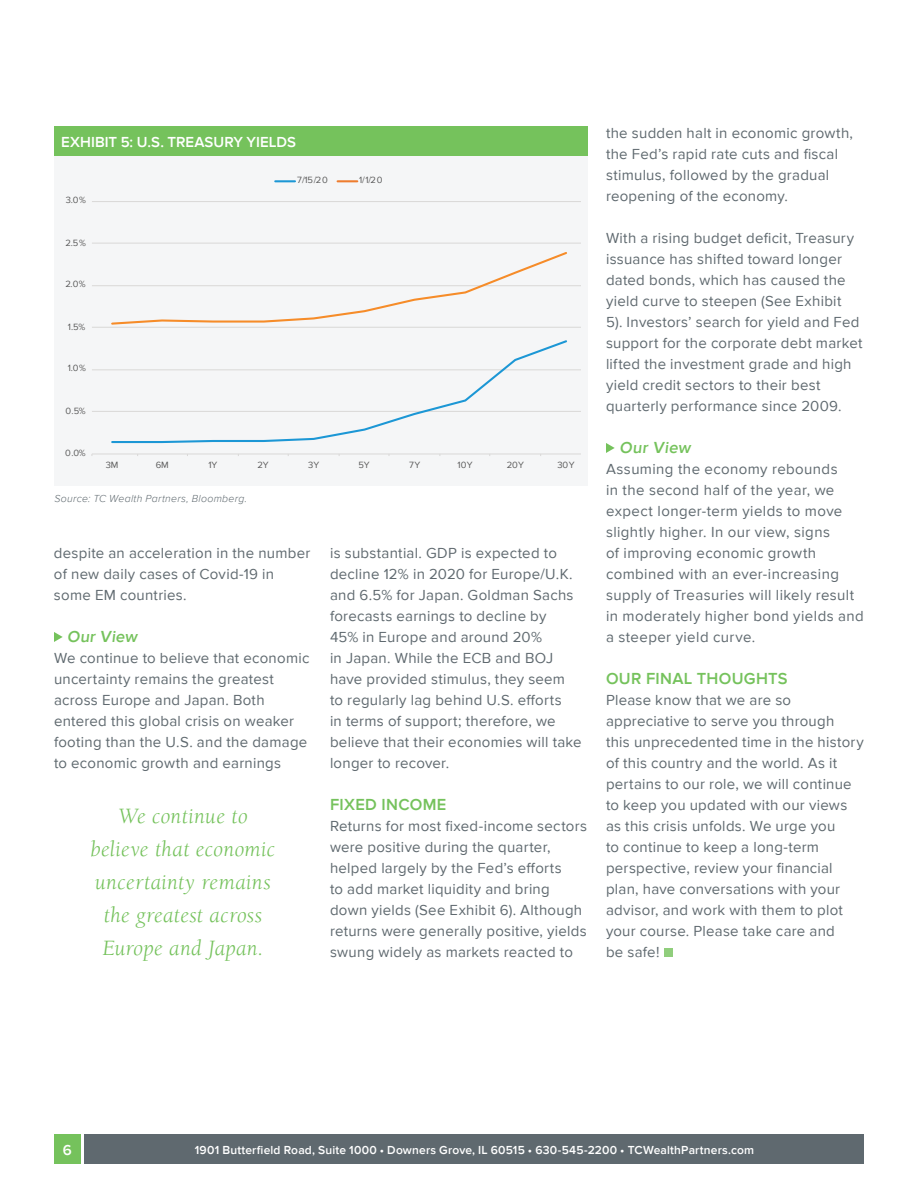
<style>
.page{position:relative;width:918px;height:1188px;background:#fff}
.page>*{position:absolute;margin:0;border:0;box-sizing:border-box;transform-origin:0 0}
.t1{font:italic 22.5px/33px "Berkeley";letter-spacing:.015em;color:#75c25c;text-align:center}
.t2{font:600 16.5px "Proxima Nova";letter-spacing:.02em;color:#75c25c}
.t3{font:15px/21px "Proxima Nova";letter-spacing:.02em;color:#5f696f}
.t4{font:600 15px "Proxima Nova";letter-spacing:.005em;color:#fff}
.t5{font:600 12px "Proxima Nova";letter-spacing:.015em;color:#fff}
.t6{font:italic 300 10.5px "Proxima Nova";letter-spacing:.025em;color:#5f696f}
.t7{font:9.3px "Proxima Nova";color:#595959}
</style>
<div class="page">
<div style="left:85px;top:1134px;width:779px;height:30px;background:#5f696f"></div>
<div style="left:54px;top:1134px;width:27px;height:30px;background:#75c25c"></div>
<svg style="left:54px;top:632px;width:9px;height:10px"></svg>
<svg style="left:606px;top:443px;width:9px;height:10px"></svg>
<div style="left:664px;top:948px;width:8px;height:9px;background:#90ce7c"></div>
<div style="left:55px;top:126px;width:533px;height:30px;background:#75c25c"></div>
<div style="left:55px;top:156px;width:533px;height:330px;background:#f5f6f7"></div>
<hr style="left:92px;top:411px;width:489px;height:1px;background:#dad9d8">
<hr style="left:92px;top:369px;width:489px;height:1px;background:#dad9d8">
<hr style="left:92px;top:327px;width:489px;height:1px;background:#dad9d8">
<hr style="left:92px;top:285px;width:489px;height:1px;background:#dad9d8">
<hr style="left:92px;top:243px;width:489px;height:1px;background:#dad9d8">
<hr style="left:92px;top:201px;width:489px;height:1px;background:#dad9d8">
<hr style="left:92px;top:453px;width:489px;height:1px;background:#dad9d8">
<svg style="left:110px;top:340px;width:459px;height:104px"></svg>
<svg style="left:111px;top:252px;width:456px;height:73px"></svg>
<hr style="left:275px;top:180px;width:20px;height:2px;background:#1c97d5">
<svg style="left:338px;top:180px;width:19px;height:2px"></svg>
<p class="t4" style="left:61px;top:134px;width:236px">EXHIBIT 5: U.S. TREASURY YIELDS</p>
<p class="t7" style="left:66px;top:195px;width:22px">3.0%</p>
<p class="t7" style="left:66px;top:237px;width:22px">2.5%</p>
<p class="t7" style="left:65px;top:279px;width:22px">2.0%</p>
<p class="t7" style="left:68px;top:321px;width:19px">1.5%</p>
<p class="t7" style="left:68px;top:363px;width:20px">1.0%</p>
<p class="t7" style="left:65px;top:406px;width:22px">0.5%</p>
<p class="t7" style="left:65px;top:447px;width:22px">0.0%</p>
<p class="t7" style="left:297px;top:175px;width:32px">7/15/20</p>
<p class="t7" style="left:359px;top:175px;width:25px">1/1/20</p>
<p class="t7" style="left:106px;top:460px;width:14px">3M</p>
<p class="t7" style="left:156px;top:460px;width:14px">6M</p>
<p class="t7" style="left:208px;top:460px;width:10px">1Y</p>
<p class="t7" style="left:258px;top:460px;width:13px">2Y</p>
<p class="t7" style="left:308px;top:460px;width:13px">3Y</p>
<p class="t7" style="left:358px;top:460px;width:13px">5Y</p>
<p class="t7" style="left:409px;top:460px;width:13px">7Y</p>
<p class="t7" style="left:458px;top:460px;width:17px">10Y</p>
<p class="t7" style="left:507px;top:460px;width:19px">20Y</p>
<p class="t7" style="left:557px;top:460px;width:19px">30Y</p>
<p class="t6" style="left:55px;top:493px;width:194px">Source: TC Wealth Partners, Bloomberg.</p>
<p class="t3" style="left:54px;top:543px;width:258px">despite an acceleration in the number of new daily cases of Covid-19 in some EM countries.</p>
<p class="t2" style="left:67px;top:627px;width:74px">Our View</p>
<p class="t3" style="left:54px;top:648px;width:257px">We continue to believe that economic uncertainty remains the greatest across Europe and Japan. Both entered this global crisis on weaker footing than the U.S. and the damage to economic growth and earnings</p>
<h1 class="t1" style="left:91px;top:800px;width:186px">We continue to believe that economic uncertainty remains the greatest across<br>Europe and Japan.</h1>
<p class="t3" style="left:330px;top:543px;width:253px">is substantial. GDP is expected to decline 12% in 2020 for Europe/U.K. and 6.5% for Japan. Goldman Sachs forecasts earnings to decline by<br>45% in Europe and around 20%<br>in Japan. While the ECB and BOJ have provided stimulus, they seem to regularly lag behind U.S. efforts<br>in terms of support; therefore, we believe that their economies will take longer to recover.</p>
<p class="t2" style="left:330px;top:795px;width:118px">FIXED INCOME</p>
<p class="t3" style="left:330px;top:816px;width:259px">Returns for most fixed-income sectors were positive during the quarter, helped largely by the Fed’s efforts<br>to add market liquidity and bring down yields (See Exhibit 6). Although returns were generally positive, yields swung widely as markets reacted to</p>
<p class="t3" style="left:606px;top:123px;width:249px">the sudden halt in economic growth, the Fed’s rapid rate cuts and fiscal stimulus, followed by the gradual reopening of the economy.</p>
<p class="t3" style="left:606px;top:228px;width:258px">With a rising budget deficit, Treasury issuance has shifted toward longer dated bonds, which has caused the yield curve to steepen (See Exhibit<br>5). Investors’ search for yield and Fed support for the corporate debt market lifted the investment grade and high yield credit sectors to their best quarterly performance since 2009.</p>
<p class="t2" style="left:620px;top:438px;width:75px">Our View</p>
<p class="t3" style="left:606px;top:459px;width:259px">Assuming the economy rebounds<br>in the second half of the year, we expect longer-term yields to move slightly higher. In our view, signs<br>of improving economic growth combined with an ever-increasing supply of Treasuries will likely result in moderately higher bond yields and a steeper yield curve.</p>
<p class="t2" style="left:606px;top:669px;width:183px">OUR FINAL THOUGHTS</p>
<p class="t3" style="left:606px;top:690px;width:259px">Please know that we are so appreciative to serve you through<br>this unprecedented time in the history of this country and the world. As it pertains to our role, we will continue to keep you updated with our views as this crisis unfolds. We urge you<br>to continue to keep a long-term perspective, review your financial plan, have conversations with your advisor, and work with them to plot your course. Please take care and<br>be safe!</p>
<p class="t4" style="left:63px;top:1141px;width:11px">6</p>
<p class="t5" style="left:195px;top:1143px;width:561px">1901 Butterfield Road, Suite 1000 • Downers Grove, IL 60515 • 630-545-2200 • TCWealthPartners.com</p>
</div>
